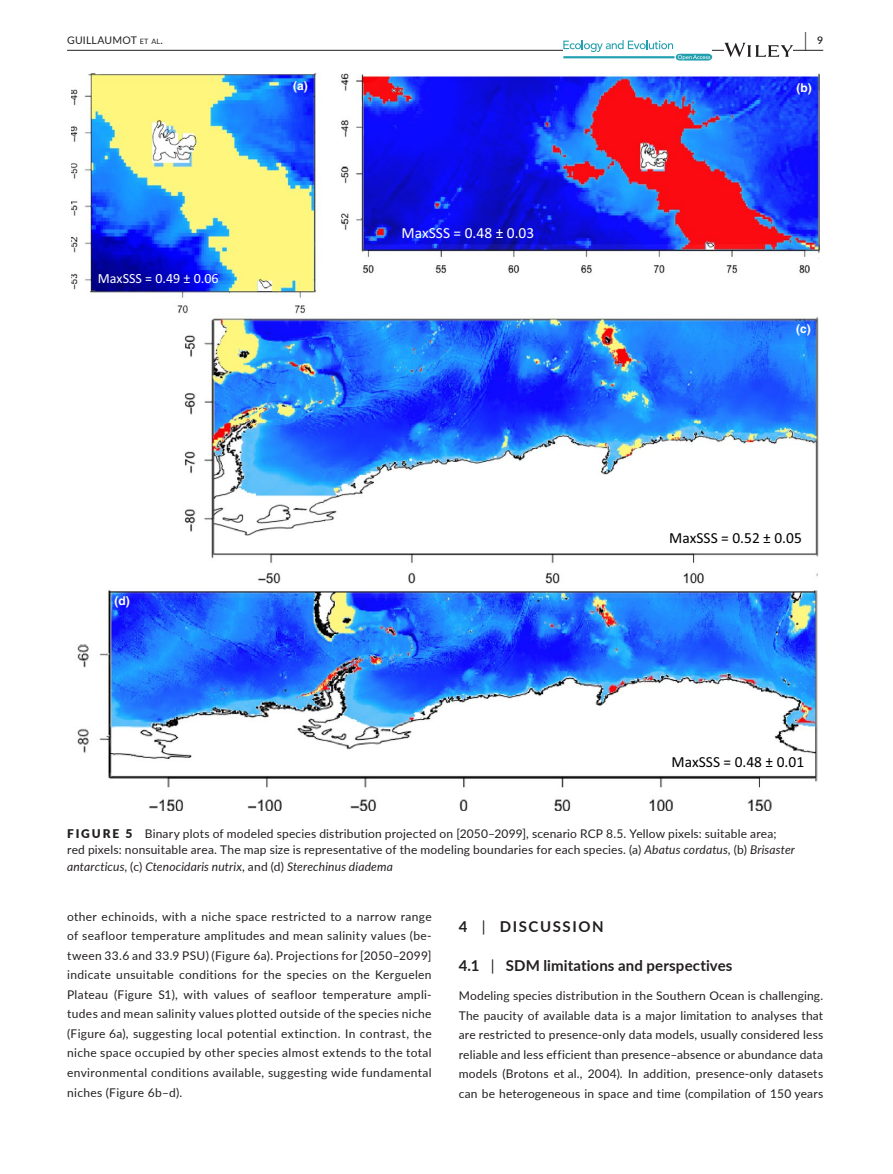
<style>
.page{position:relative;width:893px;height:1174px;background:#fff}
.page>*{position:absolute;margin:0;border:0;box-sizing:border-box;transform-origin:0 0}
.t1{font:600 19.5px "Lato";color:#231f20;scale:.48 1}
.t2{font:15.45px "Calibri";color:#000}
.t3{font:15.45px "Calibri";color:#fff}
.t4{font:700 15px "Lato";letter-spacing:.01em;color:#231f20}
.t5{font:700 15px "Lato";letter-spacing:.11em;color:#231f20}
.t6{font:14.1px "Calibri";color:#fff}
.t7{font:12px/19.5px "Lato";letter-spacing:.015em;color:#231f20;text-align:justify}
.t8{font:700 12px "Helvetica";color:#fff}
.t9{font:10.5px "Lato";letter-spacing:.02em;color:#231f20}
.t10{font:600 10.5px "Lato";color:#231f20}
.s1{font-size:7.35px}
.s2{font-weight:900}
.s3{font-style:italic}
.s4{font-weight:400}
</style>
<div class="page">
<hr style="left:67px;top:50px;width:756px;height:1px;background:#231f20">
<svg style="left:563px;top:40px;width:149px;height:21px"></svg>
<svg style="left:724px;top:43px;width:69px;height:14px"></svg>
<img style="left:71px;top:73px;width:748px;height:738px">
<h1 class="t1" style="left:804px;top:26px;width:7px">|</h1>
<p class="t9" style="left:67px;top:33px;width:97px">GUILLAUMOT <span class="s1">et al</span>.</p>
<p class="t10" style="left:817px;top:33px;width:8px">9</p>
<p class="t8" style="left:293px;top:78px;width:16px">(a)</p>
<p class="t8" style="left:796px;top:81px;width:17px">(b)</p>
<p class="t6" style="left:98px;top:270px;width:122px">MaxSSS = 0.49 ± 0.06</p>
<p class="t8" style="left:115px;top:593px;width:17px">(d)</p>
<p class="t3" style="left:402px;top:223px;width:134px">MaxSSS = 0.48 ± 0.03</p>
<p class="t8" style="left:796px;top:321px;width:16px">(c)</p>
<p class="t2" style="left:669px;top:528px;width:134px">MaxSSS = 0.52 ± 0.05</p>
<p class="t2" style="left:671px;top:752px;width:134px">MaxSSS = 0.48 ± 0.01</p>
<p class="t7" style="left:67px;top:824px;width:729px;line-height:16.5px;text-align:left"><span class="s2">FIGURE 5</span> Binary plots of modeled species distribution projected on [2050–2099], scenario RCP 8.5. Yellow pixels: suitable area; red pixels: nonsuitable area. The map size is representative of the modeling boundaries for each species. (a) <span class="s3">Abatus cordatus</span>, (b) <span class="s3">Brisaster antarcticus</span>, (c) <span class="s3">Ctenocidaris nutrix</span>, and (d) <span class="s3">Sterechinus diadema</span></p>
<p class="t7" style="left:67px;top:906px;width:366px">other echinoids, with a niche space restricted to a narrow range of seafloor temperature amplitudes and mean salinity values (be&shy;tween 33.6 and 33.9 PSU) (Figure 6a). Projections for [2050–2099] indicate unsuitable conditions for the species on the Kerguelen Plateau (Figure S1), with values of seafloor temperature ampli&shy;tudes and mean salinity values plotted outside of the species niche (Figure 6a), suggesting local potential extinction. In contrast, the niche space occupied by other species almost extends to the total environmental conditions available, suggesting wide fundamental niches (Figure 6b–d).</p>
<p class="t5" style="left:459px;top:915px;width:147px">4 <span class="s4">|</span> DISCUSSION</p>
<p class="t4" style="left:459px;top:954px;width:275px">4.1 <span class="s4">|</span> SDM limitations and perspectives</p>
<p class="t7" style="left:459px;top:985px;width:366px">Modeling species distribution in the Southern Ocean is challenging.<br>The paucity of available data is a major limitation to analyses that are restricted to presence-only data models, usually considered less reliable and less efficient than presence–absence or abundance data models (Brotons et al., 2004). In addition, presence-only datasets can be heterogeneous in space and time (compilation of 150 years</p>
</div>
